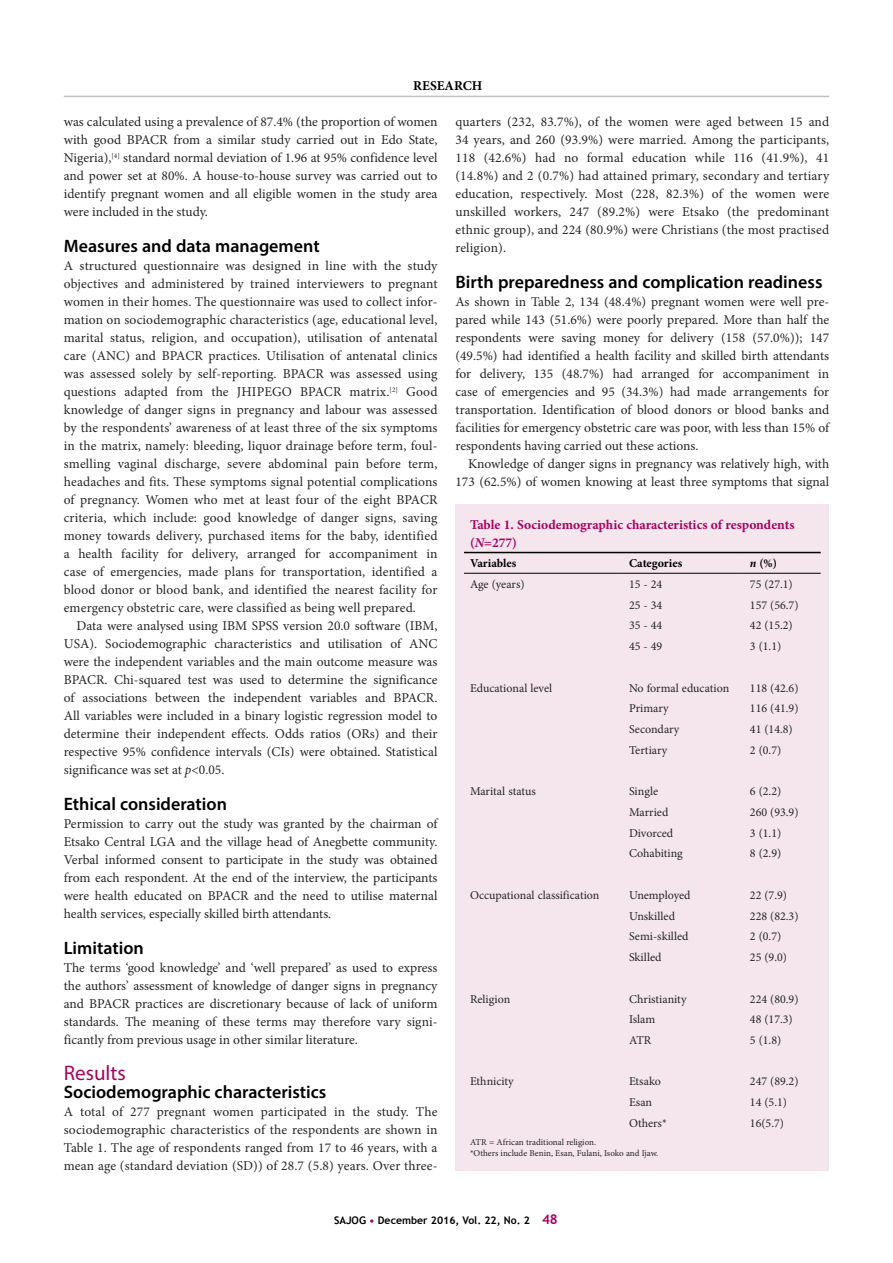
<style>
.page{position:relative;width:893px;height:1263px;background:#fff}
.page>*{position:absolute;margin:0;border:0;box-sizing:border-box;transform-origin:0 0}
.t1{font:21px "Myriad Pro";color:#a60260}
.t2{font:600 18px "Myriad Pro";color:#000}
.t3{font:13.5px/18px "Minion Pro";color:#252525;text-align:justify}
.t4{font:700 13.5px/18px "Minion Pro";color:#a60260}
.t5{font:700 13.5px "Minion Pro";color:#000}
.t6{font:12px "Minion Pro";color:#252525}
.t7{font:700 12px "Minion Pro";color:#000}
.t8{font:700 10.5px "Trebuchet MS";color:#000}
.t9{font:9px/10.5px "Minion Pro";color:#252525}
.s1{font-style:italic}
.s2{color:#a60260}
.s3{font-size:13.5px;color:#a60260}
</style>
<div class="page">
<hr style="left:64px;top:96px;width:765px;height:1px;background:#bfc0c1">
<div style="left:455px;top:504px;width:374px;height:666px;background:#f5e5ed"></div>
<hr style="left:464px;top:552px;width:159px;height:1px;background:#000">
<hr style="left:623px;top:552px;width:121px;height:1px;background:#000">
<hr style="left:744px;top:552px;width:77px;height:1px;background:#000">
<hr style="left:464px;top:573px;width:159px;height:1px;background:#000">
<hr style="left:623px;top:573px;width:121px;height:1px;background:#000">
<hr style="left:744px;top:573px;width:77px;height:1px;background:#000">
<p class="t5" style="left:413px;top:76px;width:71px">RESEARCH</p>
<p class="t3" style="left:64px;top:113px;width:375px">was calculated using a prevalence of 87.4% (the proportion of women with good BPACR from a similar study carried out in Edo State, Nigeria),<sup>[4]</sup> standard normal deviation of 1.96 at 95% confidence level and power set at 80%. A house-to-house survey was carried out to identify pregnant women and all eligible women in the study area were included in the study.</p>
<h2 class="t2" style="left:64px;top:235px;width:257px">Measures and data management</h2>
<p class="t3" style="left:64px;top:257px;width:375px">A structured questionnaire was designed in line with the study objectives and administered by trained interviewers to pregnant women in their homes. The questionnaire was used to collect infor&shy;mation on sociodemographic characteristics (age, educational level, marital status, religion, and occupation), utilisation of antenatal care (ANC) and BPACR practices. Utilisation of antenatal clinics was assessed solely by self-reporting. BPACR was assessed using questions adapted from the JHIPEGO BPACR matrix.<sup>[2]</sup> Good knowledge of danger signs in pregnancy and labour was assessed by the respondents’ awareness of at least three of the six symptoms in the matrix, namely: bleeding, liquor drainage before term, foul&shy;smelling vaginal discharge, severe abdominal pain before term, headaches and fits. These symptoms signal potential complications of pregnancy. Women who met at least four of the eight BPACR criteria, which include: good knowledge of danger signs, saving money towards delivery, purchased items for the baby, identified a health facility for delivery, arranged for accompaniment in case of emergencies, made plans for transportation, identified a blood donor or blood bank, and identified the nearest facility for emergency obstetric care, were classified as being well prepared.</p>
<p class="t3" style="left:64px;top:617px;width:375px;text-indent:13px">Data were analysed using IBM SPSS version 20.0 software (IBM, USA). Sociodemographic characteristics and utilisation of ANC were the independent variables and the main outcome measure was BPACR. Chi-squared test was used to determine the significance of associations between the independent variables and BPACR.<br>All variables were included in a binary logistic regression model to determine their independent effects. Odds ratios (ORs) and their respective 95% confidence intervals (CIs) were obtained. Statistical significance was set at <span class="s1">p</span>&lt;0.05.</p>
<h2 class="t2" style="left:64px;top:793px;width:165px">Ethical consideration</h2>
<p class="t3" style="left:64px;top:815px;width:375px">Permission to carry out the study was granted by the chairman of Etsako Central LGA and the village head of Anegbette community.<br>Verbal informed consent to participate in the study was obtained from each respondent. At the end of the interview, the participants were health educated on BPACR and the need to utilise maternal health services, especially skilled birth attendants.</p>
<h2 class="t2" style="left:64px;top:937px;width:82px">Limitation</h2>
<p class="t3" style="left:64px;top:959px;width:375px">The terms ‘good knowledge’ and ‘well prepared’ as used to express the authors’ assessment of knowledge of danger signs in pregnancy and BPACR practices are discretionary because of lack of uniform standards. The meaning of these terms may therefore vary signi&shy;ficantly from previous usage in other similar literature.</p>
<h1 class="t1" style="left:64px;top:1060px;width:64px">Results</h1>
<h2 class="t2" style="left:64px;top:1081px;width:264px">Sociodemographic characteristics</h2>
<p class="t3" style="left:64px;top:1103px;width:375px">A total of 277 pregnant women participated in the study. The sociodemographic characteristics of the respondents are shown in Table 1. The age of respondents ranged from 17 to 46 years, with a mean age (standard deviation (SD)) of 28.7 (5.8) years. Over three-</p>
<p class="t3" style="left:455px;top:113px;width:375px">quarters (232, 83.7%), of the women were aged between 15 and 34 years, and 260 (93.9%) were married. Among the participants, 118 (42.6%) had no formal education while 116 (41.9%), 41 (14.8%) and 2 (0.7%) had attained primary, secondary and tertiary education, respectively. Most (228, 82.3%) of the women were unskilled workers, 247 (89.2%) were Etsako (the predominant ethnic group), and 224 (80.9%) were Christians (the most practised religion).</p>
<h2 class="t2" style="left:455px;top:271px;width:368px">Birth preparedness and complication readiness</h2>
<p class="t3" style="left:455px;top:293px;width:375px">As shown in Table 2, 134 (48.4%) pregnant women were well pre&shy;pared while 143 (51.6%) were poorly prepared. More than half the respondents were saving money for delivery (158 (57.0%)); 147 (49.5%) had identified a health facility and skilled birth attendants for delivery, 135 (48.7%) had arranged for accompaniment in case of emergencies and 95 (34.3%) had made arrangements for transportation. Identification of blood donors or blood banks and facilities for emergency obstetric care was poor, with less than 15% of respondents having carried out these actions.</p>
<p class="t3" style="left:455px;top:455px;width:375px;text-align:right">Knowledge of danger signs in pregnancy was relatively high, with<br>173 (62.5%) of women knowing at least three symptoms that signal</p>
<p class="t4" style="left:470px;top:515px;width:326px">Table 1. Sociodemographic characteristics of respondents (<span class="s1">N</span>=277)</p>
<p class="t7" style="left:470px;top:555px;width:48px">Variables</p>
<p class="t7" style="left:629px;top:555px;width:55px">Categories</p>
<p class="t7" style="left:750px;top:555px;width:29px"><span class="s1">n</span> (%)</p>
<p class="t6" style="left:470px;top:576px;width:56px">Age (years)</p>
<p class="t6" style="left:629px;top:576px;width:35px">15 - 24</p>
<p class="t6" style="left:750px;top:576px;width:44px">75 (27.1)</p>
<p class="t6" style="left:629px;top:597px;width:35px">25 - 34</p>
<p class="t6" style="left:750px;top:597px;width:50px">157 (56.7)</p>
<p class="t6" style="left:629px;top:617px;width:35px">35 - 44</p>
<p class="t6" style="left:750px;top:617px;width:44px">42 (15.2)</p>
<p class="t6" style="left:629px;top:638px;width:35px">45 - 49</p>
<p class="t6" style="left:750px;top:638px;width:33px">3 (1.1)</p>
<p class="t6" style="left:470px;top:680px;width:84px">Educational level</p>
<p class="t6" style="left:629px;top:680px;width:102px">No formal education</p>
<p class="t6" style="left:750px;top:680px;width:50px">118 (42.6)</p>
<p class="t6" style="left:629px;top:700px;width:41px">Primary</p>
<p class="t6" style="left:750px;top:700px;width:50px">116 (41.9)</p>
<p class="t6" style="left:629px;top:721px;width:52px">Secondary</p>
<p class="t6" style="left:750px;top:721px;width:44px">41 (14.8)</p>
<p class="t6" style="left:629px;top:742px;width:40px">Tertiary</p>
<p class="t6" style="left:750px;top:742px;width:33px">2 (0.7)</p>
<p class="t6" style="left:470px;top:783px;width:67px">Marital status</p>
<p class="t6" style="left:629px;top:783px;width:31px">Single</p>
<p class="t6" style="left:750px;top:783px;width:33px">6 (2.2)</p>
<p class="t6" style="left:629px;top:804px;width:41px">Married</p>
<p class="t6" style="left:750px;top:804px;width:50px">260 (93.9)</p>
<p class="t6" style="left:629px;top:825px;width:46px">Divorced</p>
<p class="t6" style="left:750px;top:825px;width:33px">3 (1.1)</p>
<p class="t6" style="left:629px;top:845px;width:55px">Cohabiting</p>
<p class="t6" style="left:750px;top:845px;width:33px">8 (2.9)</p>
<p class="t6" style="left:470px;top:887px;width:131px">Occupational classification</p>
<p class="t6" style="left:629px;top:887px;width:63px">Unemployed</p>
<p class="t6" style="left:750px;top:887px;width:39px">22 (7.9)</p>
<p class="t6" style="left:629px;top:908px;width:48px">Unskilled</p>
<p class="t6" style="left:750px;top:908px;width:50px">228 (82.3)</p>
<p class="t6" style="left:629px;top:928px;width:61px">Semi-skilled</p>
<p class="t6" style="left:750px;top:928px;width:33px">2 (0.7)</p>
<p class="t6" style="left:629px;top:949px;width:34px">Skilled</p>
<p class="t6" style="left:750px;top:949px;width:39px">25 (9.0)</p>
<p class="t6" style="left:470px;top:991px;width:42px">Religion</p>
<p class="t6" style="left:629px;top:991px;width:59px">Christianity</p>
<p class="t6" style="left:750px;top:991px;width:50px">224 (80.9)</p>
<p class="t6" style="left:629px;top:1011px;width:28px">Islam</p>
<p class="t6" style="left:750px;top:1011px;width:44px">48 (17.3)</p>
<p class="t6" style="left:629px;top:1032px;width:24px">ATR</p>
<p class="t6" style="left:750px;top:1032px;width:33px">5 (1.8)</p>
<p class="t6" style="left:470px;top:1073px;width:45px">Ethnicity</p>
<p class="t6" style="left:629px;top:1073px;width:33px">Etsako</p>
<p class="t6" style="left:750px;top:1073px;width:50px">247 (89.2)</p>
<p class="t6" style="left:629px;top:1094px;width:25px">Esan</p>
<p class="t6" style="left:750px;top:1094px;width:39px">14 (5.1)</p>
<p class="t6" style="left:629px;top:1115px;width:39px">Others*</p>
<p class="t6" style="left:750px;top:1115px;width:36px">16(5.7)</p>
<p class="t9" style="left:470px;top:1137px;width:190px">ATR = African traditional religion.<br>*Others include Benin, Esan, Fulani, Isoko and Ijaw.</p>
<p class="t8" style="left:334px;top:1214px;width:225px">SAJOG <span class="s2">•</span> December 2016, Vol. 22, No. 2 <span class="s3">48</span></p>
</div>
